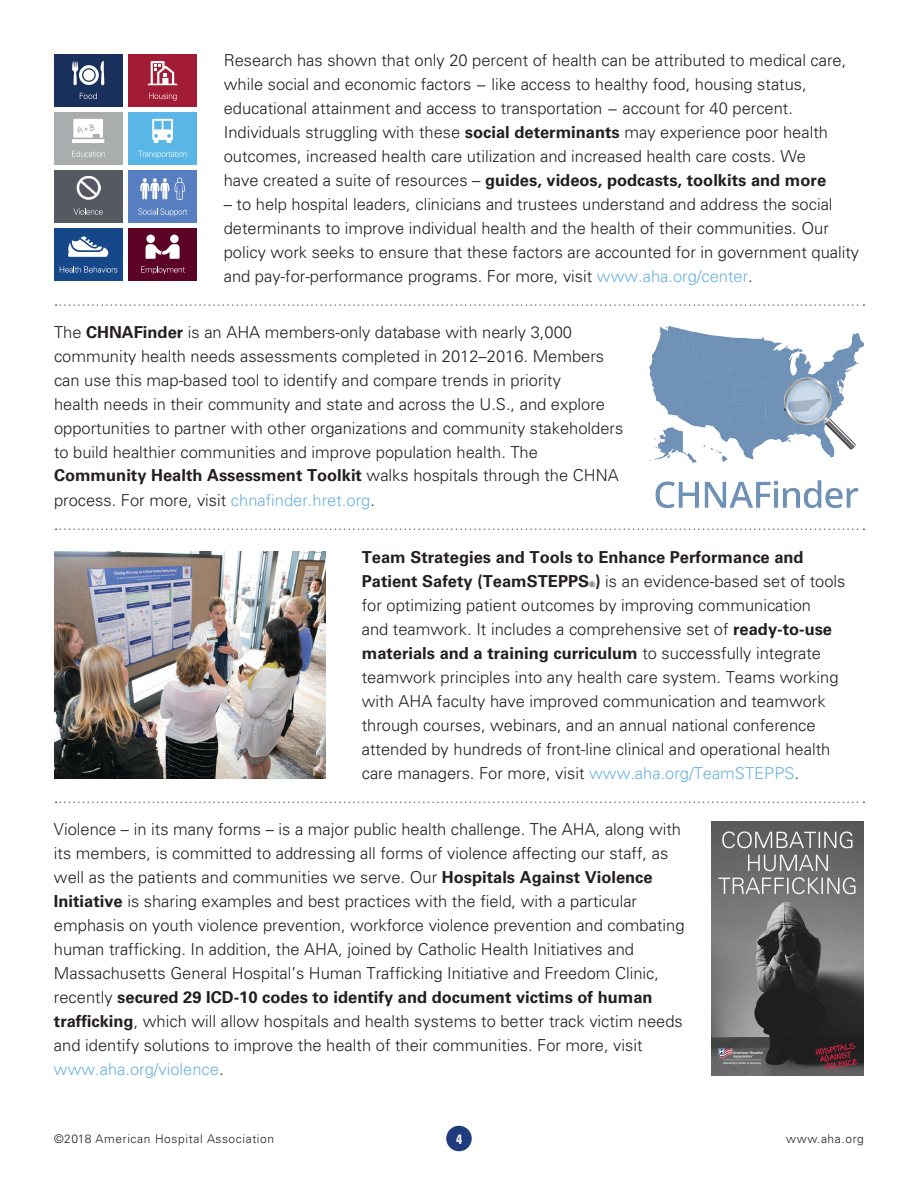
<style>
.page{position:relative;width:918px;height:1188px;background:#fff}
.page>*{position:absolute;margin:0;border:0;box-sizing:border-box;transform-origin:0 0}
.t1{font:300 16.5px/24px "Univers LT Std";color:#231f20}
.t2{font:700 condensed 13.5px "Univers LT";color:#fff}
.Main_Body{font:300 12px "Univers LT Std";letter-spacing:.05em;color:#231f20}
.s1{font-weight:700}
.s2{color:#6db2e2}
.s3{font-weight:700;font-size:7.5px}
</style>
<div class="page">
<svg style="left:56px;top:304px;width:808px;height:2px"></svg>
<div style="left:54px;top:54px;width:68px;height:53px;background:#18305b"></div>
<svg style="left:72px;top:61px;width:32px;height:24px"></svg>
<div style="left:83px;top:70px;width:11px;height:11px;background:#fff;border-radius:50%"></div>
<svg style="left:80px;top:93px;width:17px;height:6px"></svg>
<div style="left:54px;top:112px;width:68px;height:53px;background:#aaadad"></div>
<svg style="left:72px;top:151px;width:33px;height:6px"></svg>
<hr style="left:72px;top:139px;width:32px;height:4px;background:#fff">
<svg style="left:73px;top:119px;width:30px;height:19px"></svg>
<div style="left:54px;top:170px;width:68px;height:53px;background:#545962"></div>
<svg style="left:74px;top:209px;width:29px;height:6px"></svg>
<img style="left:76px;top:177px;width:24px;height:22px">
<div style="left:54px;top:228px;width:68px;height:53px;background:#164889"></div>
<svg style="left:60px;top:266px;width:57px;height:7px"></svg>
<svg style="left:68px;top:236px;width:40px;height:21px"></svg>
<div style="left:128px;top:54px;width:69px;height:53px;background:#a31c35"></div>
<svg style="left:149px;top:93px;width:28px;height:8px"></svg>
<svg style="left:148px;top:61px;width:29px;height:24px"></svg>
<div style="left:128px;top:112px;width:69px;height:53px;background:#59b6e7"></div>
<svg style="left:138px;top:151px;width:49px;height:7px"></svg>
<svg style="left:152px;top:119px;width:21px;height:24px"></svg>
<div style="left:128px;top:170px;width:69px;height:53px;background:#567ec0"></div>
<svg style="left:138px;top:208px;width:49px;height:8px"></svg>
<svg style="left:140px;top:178px;width:29px;height:21px"></svg>
<svg style="left:175px;top:178px;width:10px;height:22px"></svg>
<div style="left:128px;top:228px;width:69px;height:53px;background:#5c0224"></div>
<svg style="left:141px;top:266px;width:44px;height:8px"></svg>
<div style="left:146px;top:235px;width:9px;height:8px;background:#fff;border-radius:50%"></div>
<svg style="left:146px;top:244px;width:34px;height:15px"></svg>
<div style="left:170px;top:235px;width:9px;height:8px;background:#fff;border-radius:50%"></div>
<img style="left:648px;top:325px;width:216px;height:183px">
<img style="left:54px;top:551px;width:272px;height:228px">
<img style="left:712px;top:822px;width:152px;height:253px">
<svg style="left:56px;top:528px;width:808px;height:2px"></svg>
<svg style="left:56px;top:801px;width:808px;height:2px"></svg>
<div style="left:446px;top:1126px;width:26px;height:25px;background:#1f3d7c;border-radius:50%"></div>
<p class="t1" style="left:224px;top:48px;width:624px">Research has shown that only 20 percent of health can be attributed to medical care, while social and economic factors − like access to healthy food, housing status, educational attainment and access to transportation − account for 40 percent.<br>Individuals struggling with these <span class="s1">social determinants</span> may experience poor health outcomes, increased health care utilization and increased health care costs. We<br>have created a suite of resources – <span class="s1">guides, videos, podcasts, toolkits and more</span></p>
<p class="t1" style="left:224px;top:192px;width:637px">– to help hospital leaders, clinicians and trustees understand and address the social determinants to improve individual health and the health of their communities. Our policy work seeks to ensure that these factors are accounted for in government quality and pay-for-performance programs. For more, visit <span class="s2">www.aha.org/center</span>.</p>
<p class="t1" style="left:54px;top:320px;width:571px">The <span class="s1">CHNAFinder</span> is an AHA members-only database with nearly 3,000 community health needs assessments completed in 2012–2016. Members can use this map-based tool to identify and compare trends in priority<br>health needs in their community and state and across the U.S., and explore opportunities to partner with other organizations and community stakeholders to build healthier communities and improve population health. The <span class="s1">Community Health Assessment Toolkit</span> walks hospitals through the CHNA process. For more, visit <span class="s2">chnafinder.hret.org</span>.</p>
<p class="t1" style="left:362px;top:545px;width:485px"><span class="s1">Team Strategies and Tools to Enhance Performance and Patient Safety (TeamSTEPPS</span><span class="s3">®</span><span class="s1">)</span> is an evidence-based set of tools for optimizing patient outcomes by improving communication<br>and teamwork. It includes a comprehensive set of <span class="s1">ready-to-use materials and a training curriculum</span> to successfully integrate teamwork principles into any health care system. Teams working with AHA faculty have improved communication and teamwork through courses, webinars, and an annual national conference attended by hundreds of front-line clinical and operational health care managers. For more, visit <span class="s2">www.aha.org/TeamSTEPPS</span>.</p>
<p class="t1" style="left:54px;top:817px;width:632px">Violence – in its many forms – is a major public health challenge. The AHA, along with its members, is committed to addressing all forms of violence affecting our staff, as well as the patients and communities we serve. Our <span class="s1">Hospitals Against Violence Initiative</span> is sharing examples and best practices with the field, with a particular emphasis on youth violence prevention, workforce violence prevention and combating human trafficking. In addition, the AHA, joined by Catholic Health Initiatives and Massachusetts General Hospital’s Human Trafficking Initiative and Freedom Clinic, recently <span class="s1">secured 29 ICD-10 codes to identify and document victims of human trafficking</span>, which will allow hospitals and health systems to better track victim needs and identify solutions to improve the health of their communities. For more, visit <span class="s2">www.aha.org/violence</span>.</p>
<p class="Main_Body" style="left:54px;top:1131px;width:222px">©2018 American Hospital Association</p>
<p class="t2" style="left:456px;top:1131px;width:7px">4</p>
<p class="Main_Body" style="left:786px;top:1131px;width:79px">www.aha.org</p>
</div>
